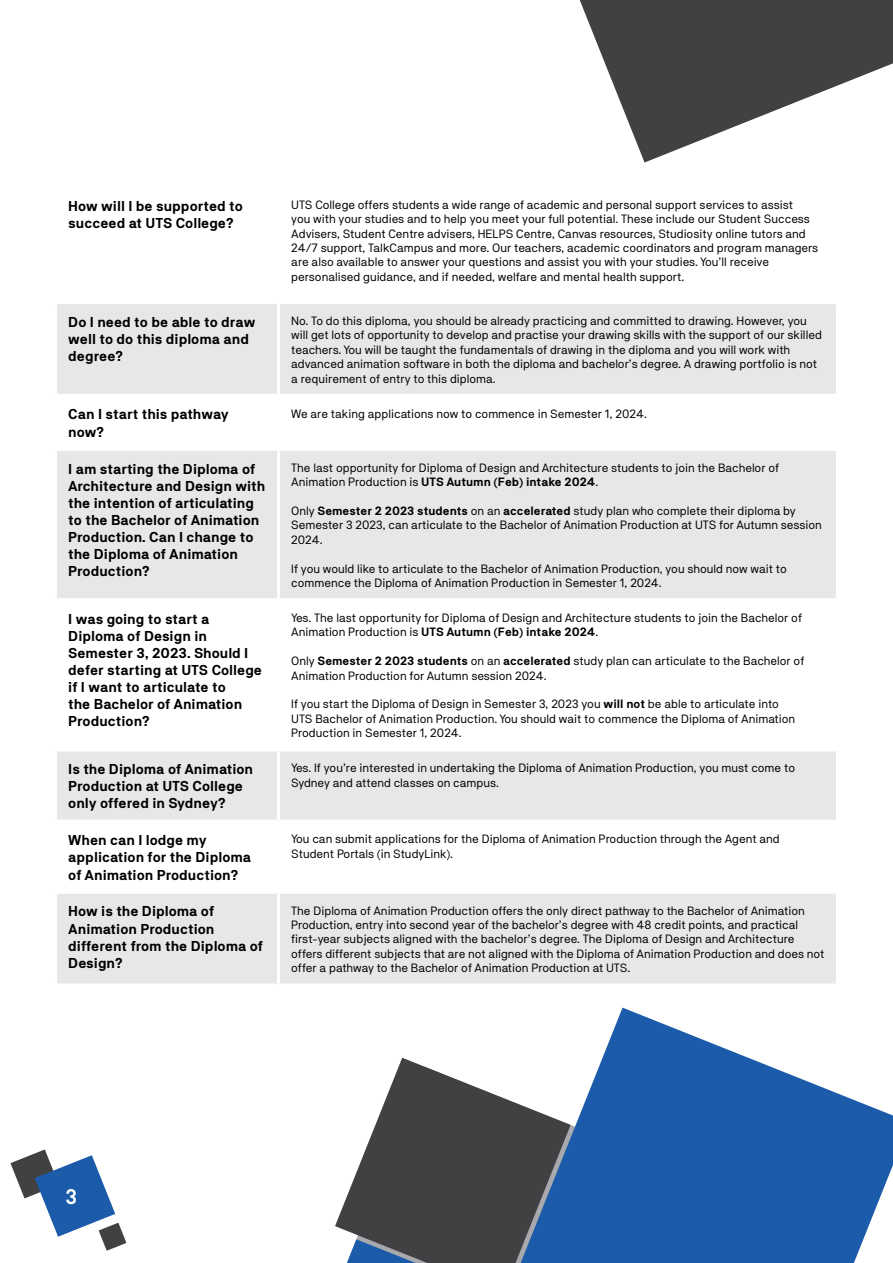
<style>
.page{position:relative;width:893px;height:1263px;background:#fff}
.page>*{position:absolute;margin:0;border:0;box-sizing:border-box;transform-origin:0 0}
.t1{font:700 21px "NB International Pro";color:#fff}
.t2{font:700 14.25px/17.1px "NB Akademie Std";color:#000}
.t3{font:12px/14.4px "NB Akademie Std";color:#000}
.s1{font-weight:700}
</style>
<div class="page">
<svg style="left:10px;top:1149px;width:116px;height:102px"></svg>
<div style="left:57px;top:304px;width:220px;height:90px;background:#e6e7e8"></div>
<div style="left:280px;top:304px;width:556px;height:90px;background:#e6e7e8"></div>
<svg style="left:57px;top:451px;width:779px;height:369px;fill:#e6e7e8"></svg>
<div style="left:57px;top:894px;width:779px;height:89px;background:#e6e7e8"></div>
<hr style="left:277px;top:451px;width:3px;height:147px;background:#fff">
<hr style="left:54px;top:598px;width:225px;height:3px;background:#fff">
<hr style="left:279px;top:598px;width:560px;height:3px;background:#fff">
<hr style="left:277px;top:601px;width:3px;height:147px;background:#fff">
<hr style="left:54px;top:748px;width:225px;height:3px;background:#fff">
<hr style="left:279px;top:748px;width:560px;height:3px;background:#fff">
<hr style="left:277px;top:751px;width:3px;height:69px;background:#fff">
<hr style="left:277px;top:894px;width:3px;height:89px;background:#fff">
<svg style="left:580px;top:0;width:313px;height:162px;fill:#414042"></svg>
<svg style="left:571px;top:1007px;width:322px;height:256px;fill:#1c5aaa"></svg>
<svg style="left:335px;top:1058px;width:236px;height:205px;fill:#414042"></svg>
<p class="t2" style="left:68px;top:197px;width:176px">How will I be supported to succeed at UTS College?</p>
<p class="t3" style="left:291px;top:197px;width:528px">UTS College offers students a wide range of academic and personal support services to assist<br>you with your studies and to help you meet your full potential. These include our Student Success Advisers, Student Centre advisers, HELPS Centre, Canvas resources, Studiosity online tutors and 24/7 support, TalkCampus and more. Our teachers, academic coordinators and program managers are also available to answer your questions and assist you with your studies. You’ll receive personalised guidance, and if needed, welfare and mental health support.</p>
<p class="t2" style="left:68px;top:313px;width:189px">Do I need to be able to draw well to do this diploma and degree?</p>
<p class="t3" style="left:291px;top:313px;width:532px">No. To do this diploma, you should be already practicing and committed to drawing. However, you will get lots of opportunity to develop and practise your drawing skills with the support of our skilled teachers. You will be taught the fundamentals of drawing in the diploma and you will work with advanced animation software in both the diploma and bachelor’s degree. A drawing portfolio is not a requirement of entry to this diploma.</p>
<p class="t2" style="left:68px;top:406px;width:162px">Can I start this pathway now?</p>
<p class="t3" style="left:291px;top:406px;width:357px">We are taking applications now to commence in Semester 1, 2024.</p>
<p class="t2" style="left:68px;top:460px;width:198px">I am starting the Diploma of<br>Architecture and Design with the intention of articulating to the Bachelor of Animation<br>Production. Can I change to the Diploma of Animation<br>Production?</p>
<p class="t3" style="left:291px;top:460px;width:489px">The last opportunity for Diploma of Design and Architecture students to join the Bachelor of<br>Animation Production is <span class="s1">UTS Autumn (Feb) intake 2024</span>.</p>
<p class="t3" style="left:291px;top:503px;width:532px">Only <span class="s1">Semester 2 2023 students</span> on an <span class="s1">accelerated</span> study plan who complete their diploma by<br>Semester 3 2023, can articulate to the Bachelor of Animation Production at UTS for Autumn session<br>2024.</p>
<p class="t3" style="left:291px;top:561px;width:497px">If you would like to articulate to the Bachelor of Animation Production, you should now wait to commence the Diploma of Animation Production in Semester 1, 2024.</p>
<p class="t2" style="left:68px;top:610px;width:195px">I was going to start a<br>Diploma of Design in<br>Semester 3, 2023. Should I defer starting at UTS College if I want to articulate to<br>the Bachelor of Animation<br>Production?</p>
<p class="t3" style="left:291px;top:610px;width:512px">Yes. The last opportunity for Diploma of Design and Architecture students to join the Bachelor of<br>Animation Production is <span class="s1">UTS Autumn (Feb) intake 2024</span>.</p>
<p class="t3" style="left:291px;top:654px;width:515px">Only <span class="s1">Semester 2 2023 students</span> on an <span class="s1">accelerated</span> study plan can articulate to the Bachelor of<br>Animation Production for Autumn session 2024.</p>
<p class="t3" style="left:291px;top:697px;width:505px">If you start the Diploma of Design in Semester 3, 2023 you <span class="s1">will not</span> be able to articulate into<br>UTS Bachelor of Animation Production. You should wait to commence the Diploma of Animation<br>Production in Semester 1, 2024.</p>
<p class="t2" style="left:68px;top:761px;width:186px">Is the Diploma of Animation<br>Production at UTS College only offered in Sydney?</p>
<p class="t3" style="left:291px;top:761px;width:505px">Yes. If you’re interested in undertaking the Diploma of Animation Production, you must come to<br>Sydney and attend classes on campus.</p>
<p class="t2" style="left:68px;top:832px;width:184px">When can I lodge my application for the Diploma of Animation Production?</p>
<p class="t3" style="left:291px;top:832px;width:490px">You can submit applications for the Diploma of Animation Production through the Agent and<br>Student Portals (in StudyLink).</p>
<p class="t2" style="left:68px;top:903px;width:196px">How is the Diploma of<br>Animation Production different from the Diploma of<br>Design?</p>
<p class="t3" style="left:291px;top:903px;width:535px">The Diploma of Animation Production offers the only direct pathway to the Bachelor of Animation Production, entry into second year of the bachelor’s degree with 48 credit points, and practical first-year subjects aligned with the bachelor’s degree. The Diploma of Design and Architecture offers different subjects that are not aligned with the Diploma of Animation Production and does not offer a pathway to the Bachelor of Animation Production at UTS.</p>
<h1 class="t1" style="left:66px;top:1184px;width:14px">3</h1>
</div>
